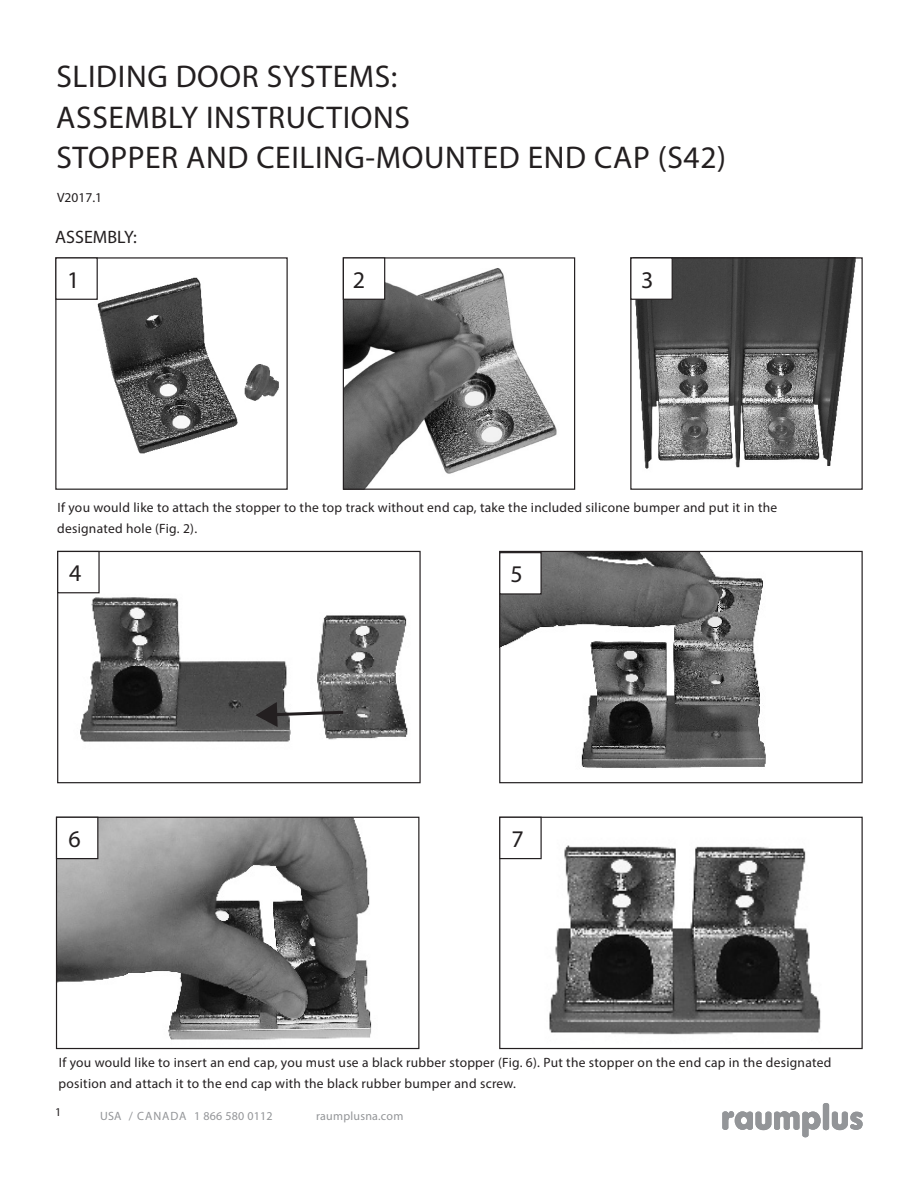
<style>
.page{position:relative;width:918px;height:1188px;background:#fff}
.page>*{position:absolute;margin:0;border:0;box-sizing:border-box;transform-origin:0 0}
.t1{font:31.5px "Myriad Pro";letter-spacing:.02em;color:#231f20}
.t2{font:24px "Myriad Pro";color:#231f20}
.t3{font:18px "Myriad Pro";color:#231f20}
.t4{font:13.5px/20.2px "Myriad Pro";letter-spacing:.02em;color:#231f20}
.lb_light{font:12px "Myriad Pro";letter-spacing:.02em;color:#939598}
.lb_bold{font:12px "Myriad Pro";color:#231f20}
</style>
<div class="page">
<img style="left:501px;top:553px;width:265px;height:215px">
<div style="left:499px;top:551px;width:364px;height:232px;border:1px solid #231f20"></div>
<img style="left:59px;top:593px;width:349px;height:149px">
<div style="left:57px;top:551px;width:364px;height:232px;border:1px solid #231f20"></div>
<img style="left:345px;top:259px;width:212px;height:229px">
<div style="left:343px;top:257px;width:232px;height:233px;border:1px solid #231f20"></div>
<img style="left:97px;top:277px;width:182px;height:177px">
<img style="left:58px;top:819px;width:314px;height:221px">
<div style="left:56px;top:817px;width:363px;height:232px;border:1px solid #231f20"></div>
<img style="left:501px;top:845px;width:320px;height:190px">
<div style="left:499px;top:817px;width:364px;height:232px;border:1px solid #231f20"></div>
<img style="left:635px;top:259px;width:221px;height:210px">
<div style="left:630px;top:257px;width:233px;height:233px;border:1px solid #231f20"></div>
<div style="left:57px;top:551px;width:43px;height:42px;background:#fff;border:1px solid #231f20"></div>
<div style="left:56px;top:817px;width:42px;height:42px;background:#fff;border:1px solid #231f20"></div>
<div style="left:343px;top:257px;width:42px;height:43px;background:#fff;border:1px solid #231f20"></div>
<div style="left:499px;top:552px;width:43px;height:43px;background:#fff;border:1px solid #231f20"></div>
<div style="left:499px;top:817px;width:43px;height:42px;background:#fff;border:1px solid #231f20"></div>
<div style="left:55px;top:257px;width:43px;height:43px;background:#fff;border:1px solid #231f20"></div>
<div style="left:630px;top:257px;width:43px;height:43px;background:#fff;border:1px solid #231f20"></div>
<svg style="left:254px;top:701px;width:92px;height:27px"></svg>
<svg style="left:722px;top:1103px;width:141px;height:34px"></svg>
<p class="t1" style="left:56px;top:57px;width:343px">SLIDING DOOR SYSTEMS:</p>
<p class="t1" style="left:56px;top:98px;width:355px">ASSEMBLY INSTRUCTIONS</p>
<p class="t1" style="left:56px;top:138px;width:671px">STOPPER AND CEILING-MOUNTED END CAP (S42)</p>
<p class="t4" style="left:57px;top:187px;width:46px">V2017.1</p>
<p class="t3" style="left:55px;top:226px;width:83px">ASSEMBLY:</p>
<p class="t2" style="left:67px;top:265px;width:14px">1</p>
<p class="t2" style="left:353px;top:265px;width:14px">2</p>
<p class="t2" style="left:641px;top:265px;width:14px">3</p>
<p class="t4" style="left:57px;top:498px;width:722px">If you would like to attach the stopper to the top track without end cap, take the included silicone bumper and put it in the designated hole (Fig. 2).</p>
<p class="t2" style="left:69px;top:558px;width:14px">4</p>
<p class="t2" style="left:68px;top:824px;width:14px">6</p>
<p class="t2" style="left:510px;top:559px;width:14px">5</p>
<p class="t2" style="left:511px;top:824px;width:14px">7</p>
<p class="t4" style="left:59px;top:1052px;width:774px">If you would like to insert an end cap, you must use a black rubber stopper (Fig. 6). Put the stopper on the end cap in the designated position and attach it to the end cap with the black rubber bumper and screw.</p>
<p class="lb_bold" style="left:55px;top:1105px;width:8px">1</p>
<p class="lb_light" style="left:100px;top:1108px;width:174px">USA / CANADA 1 866 580 0112</p>
<p class="lb_light" style="left:316px;top:1108px;width:89px">raumplusna.com</p>
</div>
